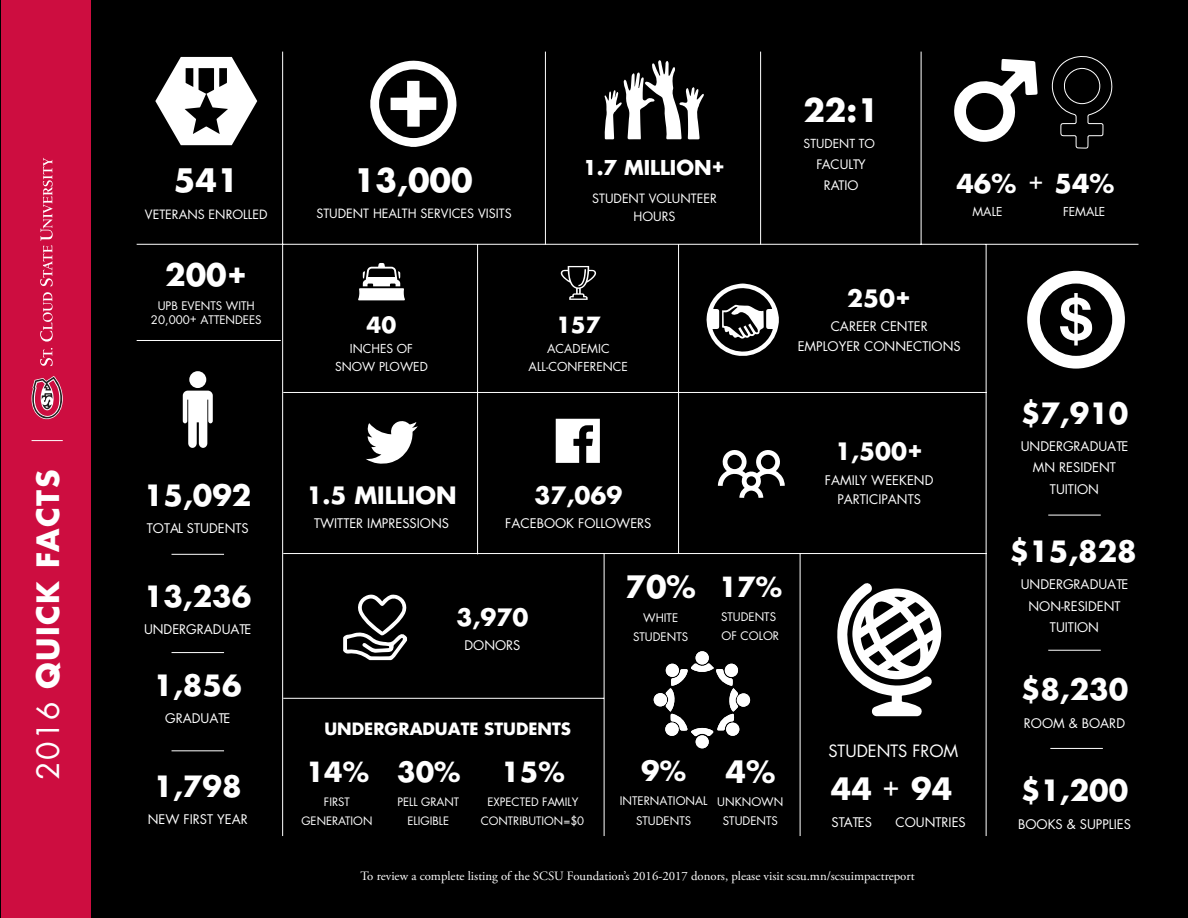
<style>
.page{position:relative;width:1188px;height:918px;background:#000}
.page>*{position:absolute;margin:0;border:0;box-sizing:border-box;transform-origin:0 0}
.t1{font:700 31.5px "Futura";color:#fff}
.t2{font:700 30px "Futura";letter-spacing:.045em;color:#fff}
.t3{font:700 28.5px "Futura";color:#fff}
.t4{font:700 27px "Futura";color:#fff}
.t5{font:600 25.8px "Baskerville";color:#fff}
.t6{font:700 25.5px "Futura";color:#fff}
.t7{font:700 23.25px "Futura";color:#fff}
.t8{font:600 22.65px "Baskerville";color:#fff}
.t9{font:700 21.75px "Futura";color:#fff}
.t10{font:700 19.95px "Futura";color:#fff}
.t11{font:700 16.5px "Futura";color:#fff}
.t12{font:16.5px "Futura";color:#fff}
.t13{font:12.9px/21.6px "Futura";color:#fff;text-align:center}
.t14{font:12.75px "Adobe Garamond Pro";color:#fff}
.t15{font:12.75px/21.3px "Futura";color:#fff;text-align:center}
.t16{font:12.45px/18px "Futura";color:#fff;text-align:center}
.t17{font:12.15px "Futura";color:#fff}
.t18{font:12px/18.1px "Futura";color:#fff;text-align:center}
.t19{font:11.55px/19.2px "Futura";color:#fff;text-align:center}
.t20{font:11.25px/18.9px "Futura";color:#fff;text-align:center}
.s1{font-weight:400}
</style>
<div class="page">
<div style="left:1px;top:0;width:90px;height:918px;background:#cd0d40"></div>
<svg style="left:40px;top:348px;width:13px;height:18px"></svg>
<svg style="left:40px;top:292px;width:13px;height:50px"></svg>
<svg style="left:40px;top:158px;width:13px;height:128px"></svg>
<svg style="left:32px;top:376px;width:31px;height:43px"></svg>
<hr style="left:32px;top:440px;width:31px;height:1px;background:#fff">
<svg style="left:366px;top:421px;width:52px;height:43px"></svg>
<svg style="left:556px;top:419px;width:44px;height:44px"></svg>
<svg style="left:1027px;top:271px;width:98px;height:98px"></svg>
<hr style="left:1048px;top:515px;width:53px;height:1px;background:#fff">
<hr style="left:1048px;top:650px;width:53px;height:1px;background:#fff">
<hr style="left:1050px;top:748px;width:53px;height:1px;background:#fff">
<div style="left:696px;top:651px;width:13px;height:13px;background:#fff;border-radius:50%"></div>
<div style="left:696px;top:735px;width:13px;height:13px;background:#fff;border-radius:50%"></div>
<svg style="left:654px;top:663px;width:96px;height:74px"></svg>
<svg style="left:183px;top:391px;width:30px;height:57px"></svg>
<div style="left:189px;top:371px;width:17px;height:17px;background:#fff;border-radius:50%"></div>
<hr style="left:172px;top:554px;width:52px;height:1px;background:#fff">
<hr style="left:172px;top:652px;width:52px;height:1px;background:#fff">
<hr style="left:172px;top:750px;width:52px;height:1px;background:#fff">
<svg style="left:155px;top:57px;width:102px;height:88px"></svg>
<hr style="left:137px;top:340px;width:144px;height:1px;background:#fff">
<hr style="left:282px;top:52px;width:1px;height:784px;background:#fff">
<hr style="left:283px;top:392px;width:703px;height:1px;background:#fff">
<hr style="left:678px;top:245px;width:1px;height:308px;background:#fff">
<hr style="left:477px;top:244px;width:1px;height:310px;background:#fff">
<hr style="left:283px;top:698px;width:321px;height:1px;background:#fff">
<hr style="left:137px;top:244px;width:1001px;height:1px;background:#fff">
<hr style="left:921px;top:52px;width:1px;height:193px;background:#fff">
<hr style="left:283px;top:553px;width:703px;height:1px;background:#fff">
<hr style="left:986px;top:244px;width:1px;height:592px;background:#fff">
<hr style="left:800px;top:553px;width:1px;height:283px;background:#fff">
<hr style="left:604px;top:554px;width:1px;height:282px;background:#fff">
<svg style="left:954px;top:59px;width:84px;height:83px"></svg>
<svg style="left:1051px;top:56px;width:62px;height:93px"></svg>
<svg style="left:370px;top:60px;width:87px;height:87px"></svg>
<hr style="left:545px;top:52px;width:1px;height:193px;background:#fff">
<svg style="left:358px;top:263px;width:47px;height:37px"></svg>
<svg style="left:718px;top:450px;width:67px;height:48px"></svg>
<svg style="left:343px;top:594px;width:65px;height:66px"></svg>
<svg style="left:706px;top:284px;width:73px;height:72px"></svg>
<svg style="left:604px;top:60px;width:100px;height:79px"></svg>
<svg style="left:561px;top:266px;width:36px;height:34px"></svg>
<svg style="left:837px;top:583px;width:104px;height:133px"></svg>
<hr style="left:760px;top:52px;width:1px;height:193px;background:#fff">
<h2 class="t2" style="left:28px;top:780px;width:312px;rotate:-90deg"><span class="s1">2016</span> QUICK FACTS</h2>
<h1 class="t1" style="left:174px;top:159px;width:66px">541</h1>
<p class="t16" style="left:145px;top:205px;width:124px">VETERANS ENROLLED</p>
<h2 class="t2" style="left:165px;top:255px;width:84px">200+</h2>
<p class="t19" style="left:151px;top:299px;width:112px;line-height:13.8px">UPB EVENTS WITH<br>20,000+ ATTENDEES</p>
<h3 class="t3" style="left:144px;top:476px;width:109px">15,092</h3>
<p class="t13" style="left:147px;top:517px;width:104px">TOTAL STUDENTS</p>
<h3 class="t3" style="left:144px;top:577px;width:109px">13,236</h3>
<p class="t13" style="left:144px;top:619px;width:109px">UNDERGRADUATE</p>
<h3 class="t3" style="left:154px;top:666px;width:90px">1,856</h3>
<p class="t13" style="left:165px;top:708px;width:67px">GRADUATE</p>
<h3 class="t3" style="left:154px;top:767px;width:89px">1,798</h3>
<p class="t13" style="left:148px;top:809px;width:101px">NEW FIRST YEAR</p>
<h1 class="t1" style="left:354px;top:159px;width:120px">13,000</h1>
<p class="t16" style="left:316px;top:205px;width:197px">STUDENT HEALTH SERVICES VISITS</p>
<h3 class="t10" style="left:583px;top:155px;width:144px">1.7 MILLION+</h3>
<p class="t16" style="left:592px;top:189px;width:126px">STUDENT VOLUNTEER<br>HOURS</p>
<h1 class="t1" style="left:803px;top:89px;width:77px">22:1</h1>
<p class="t17" style="left:804px;top:136px;width:73px">STUDENT TO</p>
<p class="t15" style="left:817px;top:154px;width:51px">FACULTY<br>RATIO</p>
<h3 class="t6" style="left:956px;top:166px;width:61px">46%</h3>
<p class="t18" style="left:973px;top:203px;width:32px">MALE</p>
<h3 class="t8" style="left:1028px;top:167px;width:17px">+</h3>
<h3 class="t6" style="left:1054px;top:166px;width:61px">54%</h3>
<p class="t18" style="left:1063px;top:203px;width:44px">FEMALE</p>
<h3 class="t9" style="left:367px;top:310px;width:31px">40</h3>
<p class="t18" style="left:335px;top:339px;width:94px">INCHES OF<br>SNOW PLOWED</p>
<h3 class="t9" style="left:556px;top:310px;width:46px">157</h3>
<p class="t18" style="left:529px;top:339px;width:101px">ACADEMIC<br>ALL-CONFERENCE</p>
<h3 class="t7" style="left:847px;top:283px;width:65px">250+</h3>
<p class="t13" style="left:798px;top:317px;width:164px;line-height:19.5px">CAREER CENTER<br>EMPLOYER CONNECTIONS</p>
<h3 class="t7" style="left:306px;top:480px;width:152px">1.5 MILLION</h3>
<p class="t13" style="left:314px;top:513px;width:137px">TWITTER IMPRESSIONS</p>
<h3 class="t7" style="left:535px;top:480px;width:89px">37,069</h3>
<p class="t13" style="left:505px;top:513px;width:148px">FACEBOOK FOLLOWERS</p>
<h3 class="t7" style="left:457px;top:602px;width:73px">3,970</h3>
<p class="t13" style="left:464px;top:635px;width:58px">DONORS</p>
<h2 class="t2" style="left:625px;top:567px;width:72px">70%</h2>
<p class="t19" style="left:633px;top:608px;width:57px">WHITE<br>STUDENTS</p>
<h3 class="t4" style="left:719px;top:569px;width:65px">17%</h3>
<p class="t19" style="left:721px;top:607px;width:60px;text-align:left">STUDENTS<br>OF COLOR</p>
<h3 class="t7" style="left:835px;top:436px;width:89px">1,500+</h3>
<p class="t13" style="left:825px;top:470px;width:110px;line-height:19.5px">FAMILY WEEKEND<br>PARTICIPANTS</p>
<p class="t11" style="left:324px;top:718px;width:248px">UNDERGRADUATE STUDENTS</p>
<h3 class="t4" style="left:306px;top:754px;width:65px">14%</h3>
<p class="t20" style="left:301px;top:792px;width:73px">FIRST<br>GENERATION</p>
<h3 class="t4" style="left:397px;top:754px;width:65px">30%</h3>
<p class="t20" style="left:398px;top:792px;width:63px">PELL GRANT<br>ELIGIBLE</p>
<h3 class="t4" style="left:501px;top:754px;width:65px">15%</h3>
<p class="t20" style="left:481px;top:792px;width:105px">EXPECTED FAMILY<br>CONTRIBUTION=$0</p>
<h3 class="t4" style="left:641px;top:753px;width:46px">9%</h3>
<p class="t19" style="left:620px;top:792px;width:89px">INTERNATIONAL<br>STUDENTS</p>
<h2 class="t2" style="left:725px;top:752px;width:51px">4%</h2>
<p class="t19" style="left:717px;top:792px;width:68px">UNKNOWN<br>STUDENTS</p>
<p class="t12" style="left:828px;top:741px;width:131px">STUDENTS FROM</p>
<h2 class="t2" style="left:831px;top:768px;width:43px">44</h2>
<p class="t13" style="left:831px;top:811px;width:42px">STATES</p>
<h2 class="t2" style="left:911px;top:768px;width:43px">94</h2>
<p class="t13" style="left:896px;top:811px;width:72px">COUNTRIES</p>
<h3 class="t5" style="left:883px;top:770px;width:19px">+</h3>
<h3 class="t3" style="left:1021px;top:394px;width:109px">$7,910</h3>
<p class="t13" style="left:1021px;top:435px;width:109px">UNDERGRADUATE<br>MN RESIDENT<br>TUITION</p>
<h3 class="t3" style="left:1010px;top:532px;width:129px">$15,828</h3>
<p class="t13" style="left:1021px;top:574px;width:109px">UNDERGRADUATE<br>NON-RESIDENT<br>TUITION</p>
<h3 class="t3" style="left:1021px;top:671px;width:109px">$8,230</h3>
<p class="t13" style="left:1024px;top:712px;width:103px">ROOM &amp; BOARD</p>
<h3 class="t3" style="left:1021px;top:772px;width:109px">$1,200</h3>
<p class="t13" style="left:1018px;top:813px;width:114px">BOOKS &amp; SUPPLIES</p>
<p class="t14" style="left:360px;top:868px;width:556px">To review a complete listing of the SCSU Foundation’s 2016-2017 donors, please visit scsu.mn/scsuimpactreport</p>
</div>
